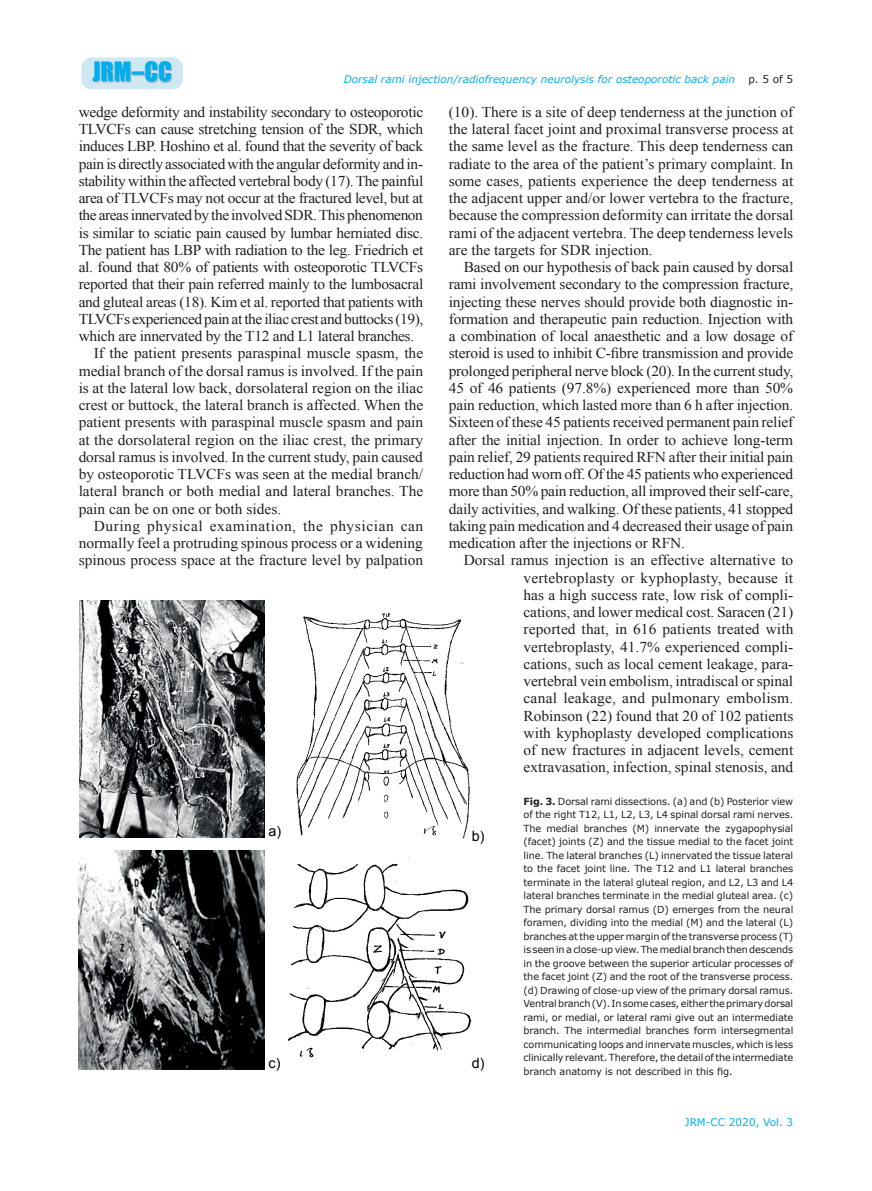
<style>
.page{position:relative;width:872px;height:1191px;background:#fff}
.page>*{position:absolute;margin:0;border:0;box-sizing:border-box;transform-origin:0 0}
.t1{font:24.45px "Impact";color:#00aeef}
.t2{font:15px/17.2px "Times New Roman";letter-spacing:-.01em;color:#231f20;text-align:justify}
.t3{font:15px "Times New Roman";letter-spacing:-.03em;color:#231f20}
.t4{font:15px "Times New Roman";letter-spacing:.035em;color:#231f20}
.t5{font:14.25px "Arial";color:#000001}
.t6{font:italic 10.5px "Verdana";color:#00aeef}
.t7{font:10.5px "Verdana";color:#00aeef}
.t8{font:10.5px "Verdana";color:#231f20}
.t9{font:9.75px/13.5px "Verdana";letter-spacing:-.01em;color:#231f20;text-align:justify}
.s1{font-weight:700}
</style>
<div class="page">
<div style="left:81px;top:57px;width:102px;height:32px;background:#cee8f4;border-radius:10px"></div>
<div style="left:93px;top:61px;width:80px;height:22px;background:#231f20;opacity:.3"></div>
<img style="left:288px;top:857px;width:184px;height:201px">
<img style="left:296px;top:613px;width:174px;height:226px">
<img style="left:79px;top:600px;width:186px;height:238px">
<img style="left:79px;top:850px;width:186px;height:219px">
<h1 class="t1" style="left:93px;top:56px;width:81px">JRM–CC</h1>
<p class="t2" style="left:79px;top:103px;width:346px">wedge deformity and instability secondary to osteoporotic</p>
<p class="t2" style="left:79px;top:120px;width:346px">TLVCFs can cause stretching tension of the SDR, which</p>
<p class="t2" style="left:79px;top:137px;width:346px">induces LBP. Hoshino et al. found that the severity of back</p>
<p class="t2" style="left:79px;top:155px;width:346px">pain is directly associated with the angular deformity and in-</p>
<p class="t2" style="left:79px;top:172px;width:346px">stability within the affected vertebral body (17). The painful</p>
<p class="t2" style="left:79px;top:189px;width:346px">area of TLVCFs may not occur at the fractured level, but at</p>
<p class="t3" style="left:79px;top:205px;width:346px">the areas innervated by the involved SDR. This phenomenon</p>
<p class="t2" style="left:79px;top:224px;width:346px">is similar to sciatic pain caused by lumbar herniated disc.</p>
<p class="t2" style="left:79px;top:241px;width:346px">The patient has LBP with radiation to the leg. Friedrich et</p>
<p class="t2" style="left:79px;top:258px;width:346px">al. found that 80% of patients with osteoporotic TLVCFs</p>
<p class="t2" style="left:79px;top:275px;width:346px">reported that their pain referred mainly to the lumbosacral</p>
<p class="t2" style="left:79px;top:293px;width:346px">and gluteal areas (18). Kim et al. reported that patients with</p>
<p class="t3" style="left:79px;top:309px;width:346px">TLVCFs experienced pain at the iliac crest and buttocks (19),</p>
<p class="t2" style="left:79px;top:327px;width:337px">which are innervated by the T12 and L1 lateral branches.</p>
<p class="t2" style="left:94px;top:344px;width:331px">If the patient presents paraspinal muscle spasm, the</p>
<p class="t2" style="left:79px;top:362px;width:346px">medial branch of the dorsal ramus is involved. If the pain</p>
<p class="t2" style="left:79px;top:379px;width:346px">is at the lateral low back, dorsolateral region on the iliac</p>
<p class="t2" style="left:79px;top:396px;width:346px">crest or buttock, the lateral branch is affected. When the</p>
<p class="t2" style="left:79px;top:413px;width:346px">patient presents with paraspinal muscle spasm and pain</p>
<p class="t2" style="left:79px;top:431px;width:346px">at the dorsolateral region on the iliac crest, the primary</p>
<p class="t2" style="left:79px;top:448px;width:346px">dorsal ramus is involved. In the current study, pain caused</p>
<p class="t2" style="left:79px;top:465px;width:346px">by osteoporotic TLVCFs was seen at the medial branch/</p>
<p class="t2" style="left:79px;top:482px;width:346px">lateral branch or both medial and lateral branches. The</p>
<p class="t2" style="left:79px;top:500px;width:204px">pain can be on one or both sides.</p>
<p class="t4" style="left:94px;top:516px;width:331px">During physical examination, the physician can</p>
<p class="t2" style="left:79px;top:534px;width:346px">normally feel a protruding spinous process or a widening</p>
<p class="t2" style="left:79px;top:551px;width:346px">spinous process space at the fracture level by palpation</p>
<p class="t6" style="left:344px;top:72px;width:393px">Dorsal rami injection/radiofrequency neurolysis for osteoporotic back pain</p>
<p class="t8" style="left:748px;top:73px;width:46px">p. 5 of 5</p>
<p class="t2" style="left:449px;top:103px;width:346px">(10). There is a site of deep tenderness at the junction of the lateral facet joint and proximal transverse process at the same level as the fracture. This deep tenderness can radiate to the area of the patient’s primary complaint. In some cases, patients experience the deep tenderness at the adjacent upper and/or lower vertebra to the fracture, because the compression deformity can irritate the dorsal rami of the adjacent vertebra. The deep tenderness levels are the targets for SDR injection.</p>
<p class="t2" style="left:449px;top:258px;width:346px;text-indent:15px">Based on our hypothesis of back pain caused by dorsal rami involvement secondary to the compression fracture, injecting these nerves should provide both diagnostic in&shy;formation and therapeutic pain reduction. Injection with a combination of local anaesthetic and a low dosage of steroid is used to inhibit C-fibre transmission and provide prolonged peripheral nerve block (20). In the current study, 45 of 46 patients (97.8%) experienced more than 50% pain reduction, which lasted more than 6 h after injection.<br>Sixteen of these 45 patients received permanent pain relief after the initial injection. In order to achieve long-term pain relief, 29 patients required RFN after their initial pain reduction had worn off. Of the 45 patients who experienced more than 50% pain reduction, all improved their self-care, daily activities, and walking. Of these patients, 41 stopped taking pain medication and 4 decreased their usage of pain medication after the injections or RFN.</p>
<p class="t2" style="left:523px;top:551px;width:271px;text-indent:-60px">Dorsal ramus injection is an effective alternative to vertebroplasty or kyphoplasty, because it has a high success rate, low risk of compli&shy;cations, and lower medical cost. Saracen (21) reported that, in 616 patients treated with vertebroplasty, 41.7% experienced compli&shy;cations, such as local cement leakage, para&shy;vertebral vein embolism, intradiscal or spinal canal leakage, and pulmonary embolism.<br>Robinson (22) found that 20 of 102 patients with kyphoplasty developed complications of new fractures in adjacent levels, cement extravasation, infection, spinal stenosis, and</p>
<p class="t9" style="left:523px;top:794px;width:271px"><span class="s1">Fig. 3.</span> Dorsal rami dissections. (a) and (b) Posterior view of the right T12, L1, L2, L3, L4 spinal dorsal rami nerves.<br>The medial branches (M) innervate the zygapophysial (facet) joints (Z) and the tissue medial to the facet joint line. The lateral branches (L) innervated the tissue lateral to the facet joint line. The T12 and L1 lateral branches terminate in the lateral gluteal region, and L2, L3 and L4 lateral branches terminate in the medial gluteal area. (c)<br>The primary dorsal ramus (D) emerges from the neural foramen, dividing into the medial (M) and the lateral (L) branches at the upper margin of the transverse process (T) is seen in a close-up view. The medial branch then descends in the groove between the superior articular processes of the facet joint (Z) and the root of the transverse process. (d) Drawing of close-up view of the primary dorsal ramus.<br>Ventral branch (V). In some cases, either the primary dorsal rami, or medial, or lateral rami give out an intermediate branch. The intermedial branches form intersegmental communicating loops and innervate muscles, which is less clinically relevant. Therefore, the detail of the intermediate branch anatomy is not described in this fig.</p>
<p class="t5" style="left:269px;top:822px;width:14px">a)</p>
<p class="t5" style="left:472px;top:826px;width:14px">b)</p>
<p class="t5" style="left:269px;top:1053px;width:13px">c)</p>
<p class="t5" style="left:472px;top:1053px;width:14px">d)</p>
<p class="t7" style="left:685px;top:1115px;width:110px">JRM-CC 2020, Vol. 3</p>
</div>
